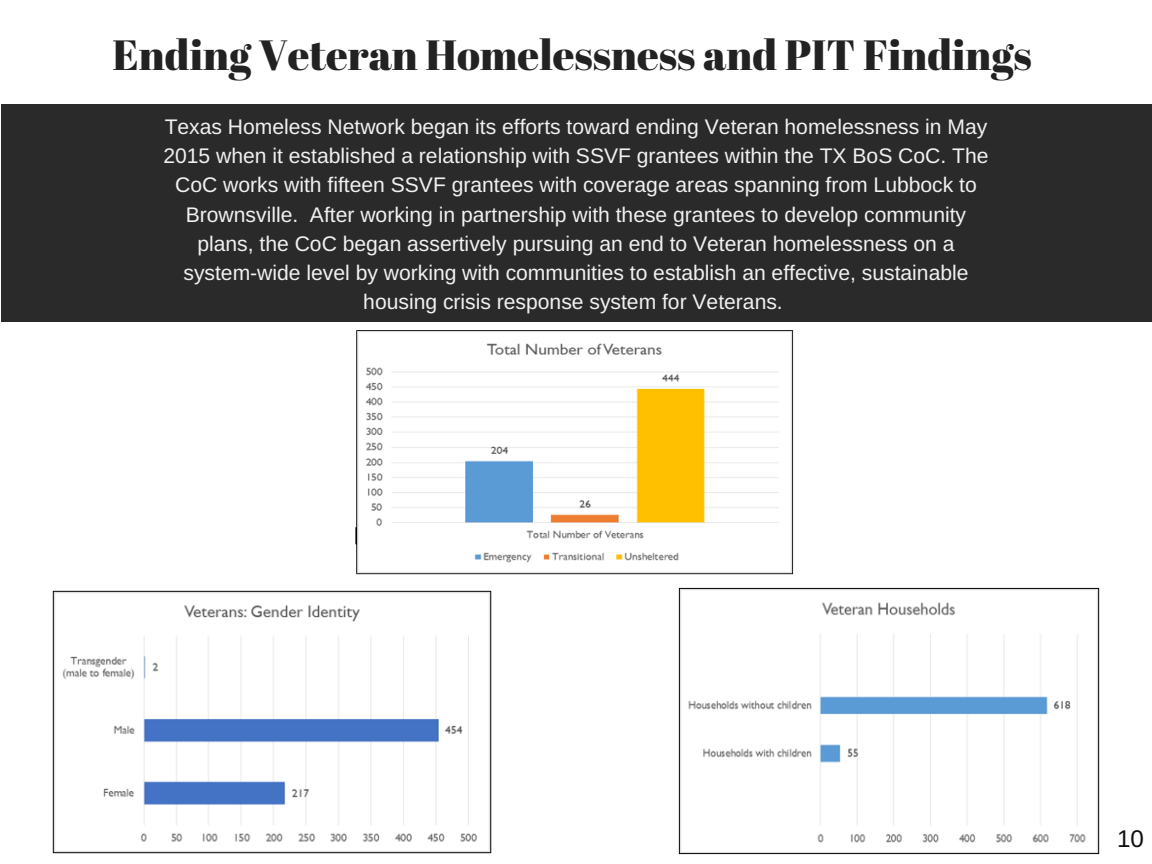
<style>
.page{position:relative;width:1152px;height:864px;background:#fff}
.page>*{position:absolute;margin:0;border:0;box-sizing:border-box;transform-origin:0 0}
.t1{font:42.3px "Abril Fatface";color:#222}
.t2{font:24.15px "Arimo";color:#0f0f0f}
.t3{font:21.15px/29.2px "Arimo";color:#f1f1f1;text-align:center}
</style>
<div class="page">
<div style="left:1px;top:105px;width:1151px;height:217px;background:#2a2a2a"></div>
<img style="left:52px;top:590px;width:440px;height:264px">
<img style="left:355px;top:330px;width:439px;height:245px">
<img style="left:678px;top:587px;width:422px;height:268px">
<h1 class="t1" style="left:113px;top:25px;width:921px">Ending Veteran Homelessness and PIT Findings</h1>
<p class="t3" style="left:163px;top:112px;width:827px">Texas Homeless Network began its efforts toward ending Veteran homelessness in May 2015 when it established a relationship with SSVF grantees within the TX BoS CoC. The CoC works with fifteen SSVF grantees with coverage areas spanning from Lubbock to Brownsville. After working in partnership with these grantees to develop community plans, the CoC began assertively pursuing an end to Veteran homelessness on a system-wide level by working with communities to establish an effective, sustainable housing crisis response system for Veterans.</p>
<p class="t2" style="left:1117px;top:825px;width:28px">10</p>
</div>
